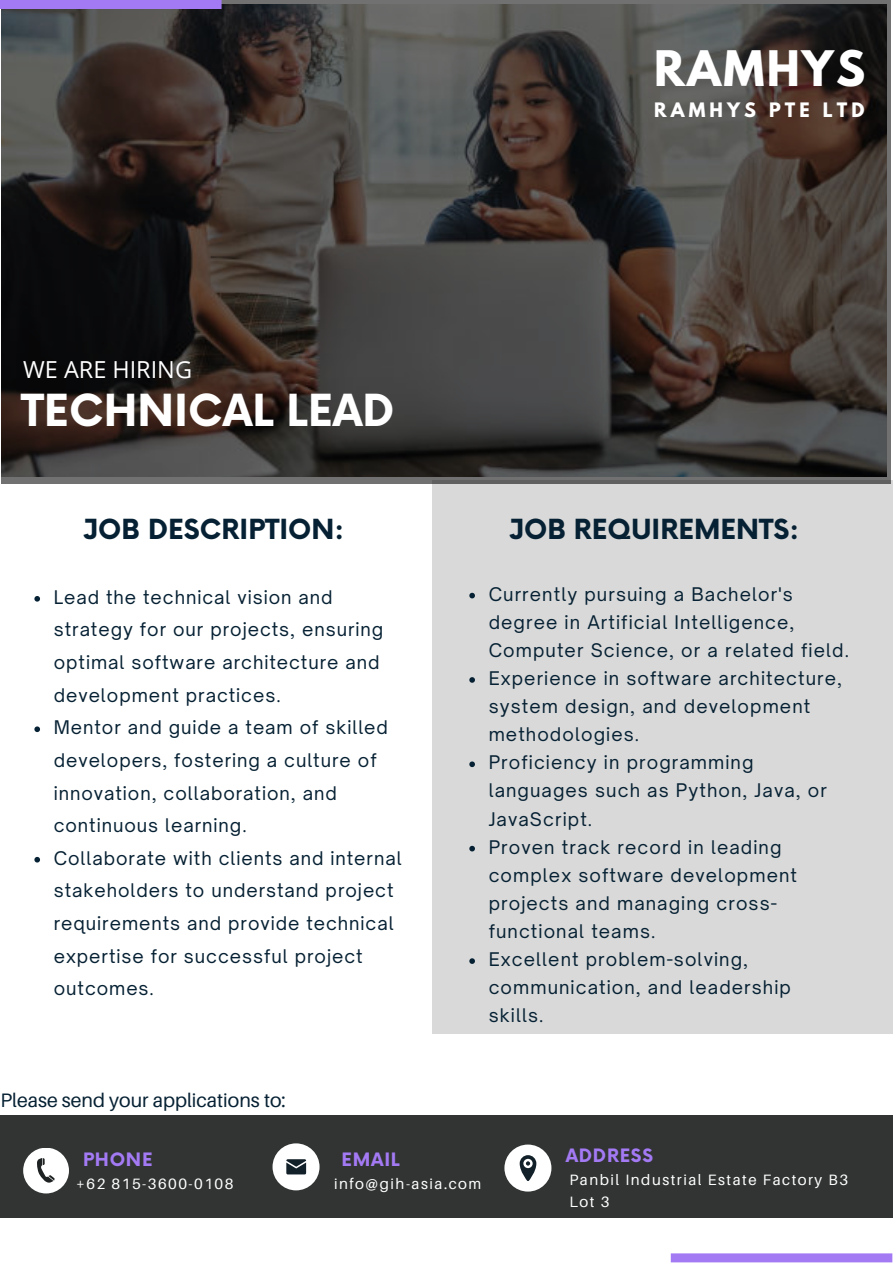
<style>
.page{position:relative;width:893px;height:1264px;background:#fff}
.page>*{position:absolute;margin:0;border:0;box-sizing:border-box;transform-origin:0 0}
.t1{font:700 43.35px "League Spartan";letter-spacing:.05em;color:#fff}
.t2{font:700 43.05px "Now";color:#fff}
.t3{font:700 27px "Now";color:#062133}
.t4{font:23.4px "Open Sans";color:#fff}
.t5{font:19.5px "Aileron";color:#062133}
.t6{font:18px/28px "Open Sauce One";letter-spacing:.06em;color:#062133}
.t7{font:700 18px "Now";letter-spacing:.04em;color:#a37af4}
.t8{font:700 17.7px "League Spartan";letter-spacing:.23em;color:#fff}
.t9{font:15px/22.5px "Aileron";letter-spacing:.1em;color:#fff}
</style>
<div class="page">
<div style="left:433px;top:480px;width:459px;height:553px;background:#d9d9d9"></div>
<div style="left:0;top:1115px;width:892px;height:102px;background:#323434"></div>
<div style="left:670px;top:1253px;width:222px;height:9px;background:#a37af4"></div>
<svg style="left:2px;top:0;width:888px;height:483px;background:#3e3937"></svg>
<div style="left:0;top:0;width:221px;height:9px;background:#a37af4"></div>
<div style="left:23px;top:1147px;width:46px;height:46px;background:#fff;border-radius:50%"></div>
<svg style="left:37px;top:1158px;width:18px;height:25px"></svg>
<div style="left:272px;top:1143px;width:47px;height:47px;background:#fff;border-radius:50%"></div>
<svg style="left:286px;top:1159px;width:20px;height:15px"></svg>
<div style="left:504px;top:1144px;width:47px;height:47px;background:#fff;border-radius:50%"></div>
<svg style="left:519px;top:1155px;width:17px;height:25px"></svg>
<svg style="left:34px;top:596px;width:6px;height:5px"></svg>
<svg style="left:34px;top:726px;width:6px;height:6px"></svg>
<svg style="left:34px;top:856px;width:6px;height:6px"></svg>
<svg style="left:469px;top:593px;width:6px;height:5px"></svg>
<svg style="left:469px;top:677px;width:6px;height:5px"></svg>
<svg style="left:469px;top:761px;width:6px;height:6px"></svg>
<svg style="left:469px;top:845px;width:6px;height:6px"></svg>
<svg style="left:469px;top:958px;width:6px;height:5px"></svg>
<p class="t1" style="left:654px;top:47px;width:213px">RAMHYS</p>
<p class="t8" style="left:654px;top:101px;width:212px">RAMHYS PTE LTD</p>
<p class="t4" style="left:23px;top:353px;width:170px">WE ARE HIRING</p>
<p class="t2" style="left:21px;top:387px;width:375px">TECHNICAL LEAD</p>
<p class="t3" style="left:83px;top:515px;width:263px">JOB DESCRIPTION:</p>
<p class="t6" style="left:54px;top:580px;width:331px;line-height:32.5px">Lead the technical vision and strategy for our projects, ensuring optimal software architecture and development practices.</p>
<p class="t6" style="left:54px;top:711px;width:336px;line-height:32.5px">Mentor and guide a team of skilled developers, fostering a culture of innovation, collaboration, and continuous learning.</p>
<p class="t6" style="left:54px;top:841px;width:349px;line-height:32.5px">Collaborate with clients and internal stakeholders to understand project requirements and provide technical expertise for successful project outcomes.</p>
<p class="t5" style="left:1px;top:1088px;width:287px">Please send your applications to:</p>
<p class="t3" style="left:508px;top:515px;width:292px">JOB REQUIREMENTS:</p>
<p class="t6" style="left:488px;top:579px;width:362px">Currently pursuing a Bachelor's degree in Artificial Intelligence,<br>Computer Science, or a related field.</p>
<p class="t6" style="left:488px;top:664px;width:355px">Experience in software architecture, system design, and development methodologies.</p>
<p class="t6" style="left:488px;top:748px;width:340px">Proficiency in programming languages such as Python, Java, or<br>JavaScript.</p>
<p class="t6" style="left:488px;top:832px;width:310px">Proven track record in leading complex software development projects and managing cross&shy;functional teams.</p>
<p class="t6" style="left:488px;top:945px;width:304px">Excellent problem-solving, communication, and leadership skills.</p>
<p class="t7" style="left:83px;top:1149px;width:71px">PHONE</p>
<p class="t9" style="left:76px;top:1172px;width:159px">+62 815-3600-0108</p>
<p class="t7" style="left:341px;top:1149px;width:60px">EMAIL</p>
<p class="t7" style="left:565px;top:1146px;width:89px">ADDRESS</p>
<p class="t9" style="left:334px;top:1172px;width:149px">info@gih-asia.com</p>
<p class="t9" style="left:569px;top:1167px;width:280px">Panbil Industrial Estate Factory B3<br>Lot 3</p>
</div>
